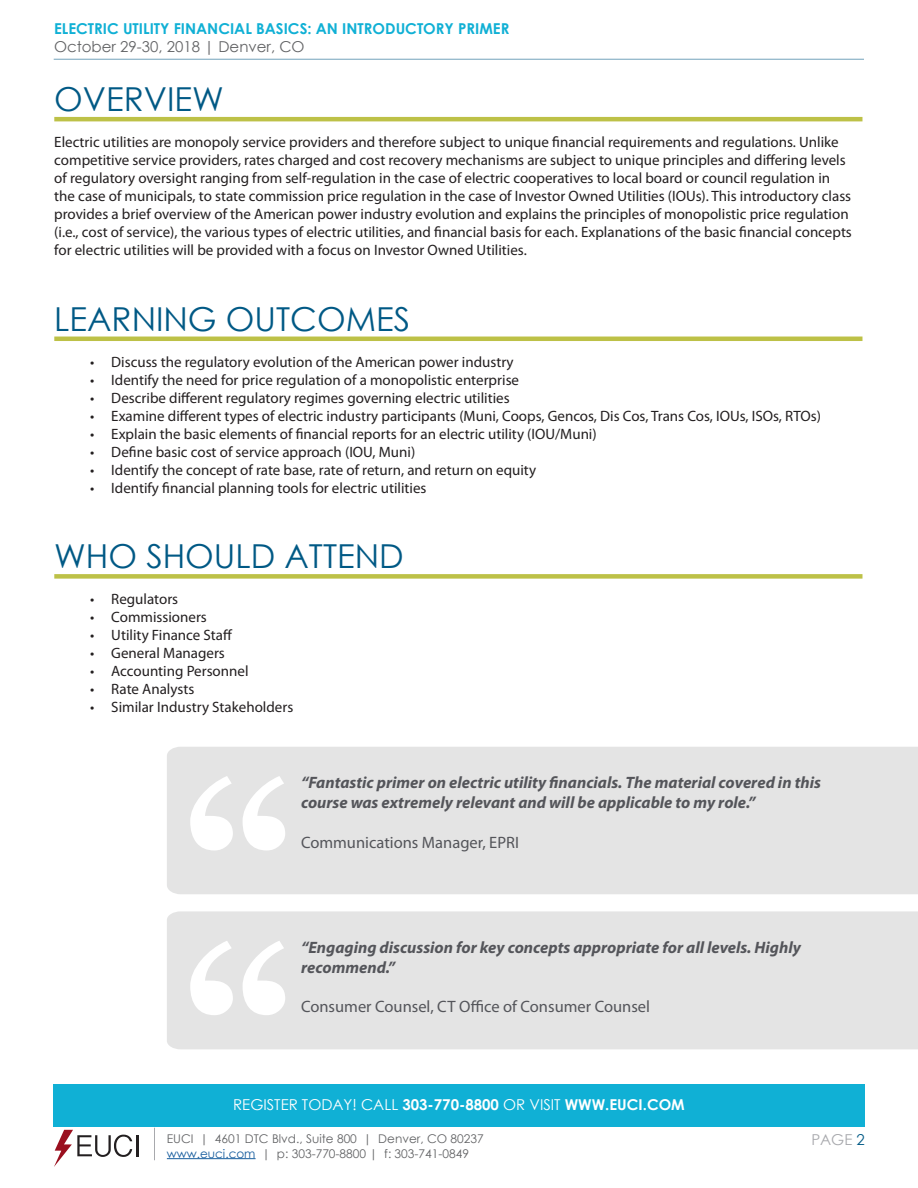
<style>
.page{position:relative;width:918px;height:1188px;background:#fff}
.page>*{position:absolute;margin:0;border:0;box-sizing:border-box;transform-origin:0 0}
.New_Header{font:33px "Century Gothic";color:#005985}
.new_testimonial{font:italic 700 16.5px/19.8px "Myriad Pro";color:#54555a}
.new_testimonial-2{font:16.5px "Myriad Pro";color:#54555a}
.t1{font:15px/18px "Myriad Pro";color:#231f20}
.t2{font:700 15px "Century Gothic";color:#10b0d5}
.t3{font:15px "Century Gothic";color:#fff}
.t4{font:15px "Century Gothic";color:#626365}
.t5{font:15px "Century Gothic";color:#a8a9ad}
.t6{font:12px "Century Gothic";color:#626365}
.s1{font-weight:700}
.s2{color:#005985}
.s3{color:#175d9e}
</style>
<div class="page">
<hr style="left:54px;top:59px;width:810px;height:1px;background:#005985">
<hr style="left:137px;top:1135px;width:2px;height:21px;background:#231f20">
<svg style="left:54px;top:1130px;width:78px;height:37px"></svg>
<hr style="left:154px;top:1128px;width:1px;height:32px;background:#a8a9ad">
<hr style="left:167px;top:1158px;width:89px;height:1px;background:#175d9e">
<div style="left:53px;top:1084px;width:812px;height:42px;background:#10b0d5"></div>
<hr style="left:54px;top:117px;width:808px;height:4px;background:#bdc147">
<hr style="left:54px;top:337px;width:808px;height:4px;background:#bdc147">
<div style="left:54px;top:574px;width:808px;height:5px;background:#bdc147"></div>
<div style="left:167px;top:747px;width:751px;height:147px;background:#e4e4e4"></div>
<svg style="left:190px;top:776px;width:95px;height:74px"></svg>
<div style="left:167px;top:911px;width:751px;height:138px;background:#e4e4e4"></div>
<svg style="left:190px;top:941px;width:95px;height:74px"></svg>
<p class="t2" style="left:54px;top:17px;width:457px">ELECTRIC UTILITY FINANCIAL BASICS: AN INTRODUCTORY PRIMER</p>
<p class="t4" style="left:54px;top:36px;width:252px">October 29-30, 2018 | Denver, CO</p>
<p class="New_Header" style="left:54px;top:76px;width:171px">OVERVIEW</p>
<p class="t1" style="left:54px;top:133px;width:799px">Electric utilities are monopoly service providers and therefore subject to unique financial requirements and regulations. Unlike competitive service providers, rates charged and cost recovery mechanisms are subject to unique principles and differing levels of regulatory oversight ranging from self-regulation in the case of electric cooperatives to local board or council regulation in the case of municipals, to state commission price regulation in the case of Investor Owned Utilities (IOUs). This introductory class provides a brief overview of the American power industry evolution and explains the principles of monopolistic price regulation (i.e., cost of service), the various types of electric utilities, and financial basis for each. Explanations of the basic financial concepts for electric utilities will be provided with a focus on Investor Owned Utilities.</p>
<p class="New_Header" style="left:54px;top:296px;width:357px">LEARNING OUTCOMES</p>
<p class="t1" style="left:90px;top:352px;width:425px">• Discuss the regulatory evolution of the American power industry</p>
<p class="t1" style="left:90px;top:370px;width:430px">• Identify the need for price regulation of a monopolistic enterprise</p>
<p class="t1" style="left:90px;top:388px;width:421px">• Describe different regulatory regimes governing electric utilities</p>
<p class="t1" style="left:90px;top:406px;width:732px">• Examine different types of electric industry participants (Muni, Coops, Gencos, Dis Cos, Trans Cos, IOUs, ISOs, RTOs)</p>
<p class="t1" style="left:90px;top:424px;width:508px">• Explain the basic elements of financial reports for an electric utility (IOU/Muni)</p>
<p class="t1" style="left:90px;top:442px;width:327px">• Define basic cost of service approach (IOU, Muni)</p>
<p class="t1" style="left:90px;top:460px;width:447px">• Identify the concept of rate base, rate of return, and return on equity</p>
<p class="t1" style="left:90px;top:478px;width:338px">• Identify financial planning tools for electric utilities</p>
<p class="New_Header" style="left:54px;top:533px;width:351px">WHO SHOULD ATTEND</p>
<p class="t1" style="left:90px;top:590px;width:89px">• Regulators</p>
<p class="t1" style="left:90px;top:608px;width:118px">• Commissioners</p>
<p class="t1" style="left:90px;top:626px;width:144px">• Utility Finance Staff</p>
<p class="t1" style="left:90px;top:644px;width:136px">• General Managers</p>
<p class="t1" style="left:90px;top:662px;width:160px">• Accounting Personnel</p>
<p class="t1" style="left:90px;top:680px;width:106px">• Rate Analysts</p>
<p class="t1" style="left:90px;top:698px;width:205px">• Similar Industry Stakeholders</p>
<p class="new_testimonial" style="left:301px;top:772px;width:521px">“Fantastic primer on electric utility financials. The material covered in this course was extremely relevant and will be applicable to my role.”</p>
<p class="new_testimonial-2" style="left:301px;top:832px;width:219px">Communications Manager, EPRI</p>
<p class="new_testimonial" style="left:301px;top:937px;width:502px">“Engaging discussion for key concepts appropriate for all levels. Highly recommend.”</p>
<p class="new_testimonial-2" style="left:301px;top:997px;width:351px">Consumer Counsel, CT Office of Consumer Counsel</p>
<p class="t3" style="left:233px;top:1094px;width:453px">REGISTER TODAY! CALL <span class="s1">303-770-8800</span> OR VISIT <span class="s1">WWW.EUCI.COM</span></p>
<p class="t6" style="left:167px;top:1130px;width:318px">EUCI | 4601 DTC Blvd., Suite 800 | Denver, CO 80237</p>
<p class="t5" style="left:811px;top:1129px;width:55px">PAGE <span class="s2">2</span></p>
<p class="t6" style="left:167px;top:1145px;width:304px"><span class="s3">www.euci.com</span> | p: 303-770-8800 | f: 303-741-0849</p>
</div>
